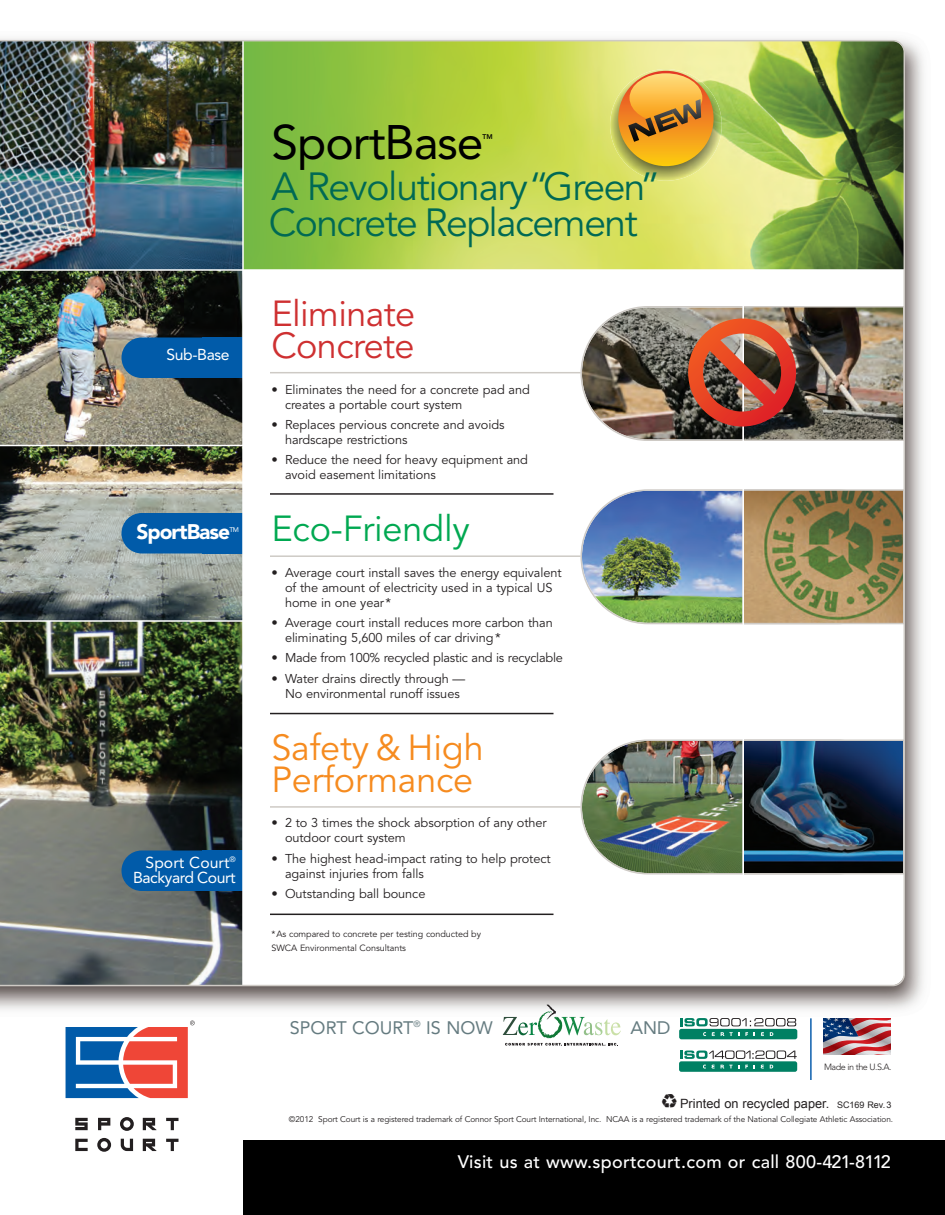
<style>
.page{position:relative;width:945px;height:1215px;background:#fff}
.page>*{position:absolute;margin:0;border:0;box-sizing:border-box;transform-origin:0 0}
.t1{font:48px "Avenir LT";letter-spacing:-.02em;color:#000}
.t2{font:39px/36px "Avenir LT";letter-spacing:-.04em;color:#006954}
.t3{font:36px/32.4px "Avenir LT";letter-spacing:-.005em;color:#f68b1f}
.t4{font:36px/32.4px "Avenir LT";letter-spacing:-.015em;color:#ce3031}
.t5{font:36px "Avenir LT";letter-spacing:-.005em;color:#00a851}
.t6{font:900 21px "Avenir LT";letter-spacing:-.045em;color:#fff}
.t7{font:500 18px "Avenir LT";letter-spacing:.015em;color:#fff}
.t8{font:18px "Avenir LT";color:#657b80}
.t9{font:15.75px/15px "Avenir LT";letter-spacing:-.03em;color:#fff;text-align:right}
.t10{font:12.75px/15px "Avenir LT";letter-spacing:-.005em;color:#231f20}
.t11{font:12.75px "Arial";color:#231f20}
.t12{font:9px/13.5px "Avenir LT";letter-spacing:-.005em;color:#231f20}
.t13{font:300 9px "Avenir LT";letter-spacing:-.05em;color:#231f20}
.t14{font:8.25px "Avenir LT";letter-spacing:-.01em;color:#231f20}
.t15{font:800 6.75px "Avenir LT";color:#000}
.t16{font:6.75px "Avenir LT";color:#fff}
.s1{font-family:"Pictograph One";font-size:19.5px}
.s2{font-size:9px}
</style>
<div class="page">
<img style="left:0;top:38px;width:932px;height:1114px">
<div style="left:821px;top:1061px;width:74px;height:27px;background:#fff"></div>
<svg style="left:824px;top:1018px;width:67px;height:36px;background:#986777"></svg>
<hr style="left:810px;top:1018px;width:2px;height:62px;background:#0d60ae">
<svg style="left:503px;top:1004px;width:118px;height:42px"></svg>
<div style="left:679px;top:1029px;width:118px;height:10px;background:#008063;border-radius:2px"></div>
<svg style="left:712px;top:1032px;width:3px;height:4px"></svg>
<svg style="left:721px;top:1032px;width:18px;height:4px"></svg>
<svg style="left:761px;top:1032px;width:3px;height:4px"></svg>
<svg style="left:680px;top:1018px;width:116px;height:8px"></svg>
<svg style="left:75px;top:1118px;width:13px;height:12px"></svg>
<svg style="left:98px;top:1118px;width:12px;height:12px"></svg>
<svg style="left:166px;top:1118px;width:13px;height:12px"></svg>
<svg style="left:120px;top:1117px;width:14px;height:14px"></svg>
<svg style="left:166px;top:1139px;width:13px;height:12px"></svg>
<svg style="left:97px;top:1138px;width:14px;height:14px"></svg>
<svg style="left:121px;top:1139px;width:12px;height:12px"></svg>
<svg style="left:75px;top:1139px;width:13px;height:12px"></svg>
<svg style="left:66px;top:1021px;width:129px;height:77px"></svg>
<svg style="left:143px;top:1118px;width:13px;height:12px"></svg>
<svg style="left:143px;top:1139px;width:13px;height:12px"></svg>
<div style="left:243px;top:1141px;width:702px;height:74px;background:#000"></div>
<div style="left:679px;top:1061px;width:118px;height:11px;background:#008063;border-radius:2px"></div>
<svg style="left:712px;top:1065px;width:3px;height:4px"></svg>
<svg style="left:721px;top:1065px;width:18px;height:4px"></svg>
<svg style="left:761px;top:1065px;width:3px;height:4px"></svg>
<svg style="left:680px;top:1051px;width:117px;height:8px"></svg>
<img style="left:0;top:40px;width:905px;height:946px">
<p class="t9" style="left:167px;top:349px;width:64px">Sub-Base</p>
<h3 class="t6" style="left:136px;top:523px;width:95px">SportBase</h3>
<p class="t16" style="left:229px;top:527px;width:11px">TM</p>
<p class="t9" style="left:133px;top:856px;width:104px">Sport Court<sup>®<br></sup>Backyard Court</p>
<h1 class="t1" style="left:272px;top:123px;width:214px">SportBase</h1>
<p class="t15" style="left:483px;top:134px;width:12px">TM</p>
<h2 class="t2" style="left:269px;top:172px;width:393px">A Revolutionary“Green”<br>Concrete Replacement</h2>
<h3 class="t4" style="left:272px;top:301px;width:145px">Eliminate<br>Concrete</h3>
<p class="t10" style="left:285px;top:383px;width:246px;text-indent:-14px">• Eliminates the need for a concrete pad and creates a portable court system</p>
<p class="t10" style="left:285px;top:418px;width:221px;text-indent:-14px">• Replaces pervious concrete and avoids hardscape restrictions</p>
<p class="t10" style="left:285px;top:454px;width:245px;text-indent:-14px">• Reduce the need for heavy equipment and avoid easement limitations</p>
<h3 class="t5" style="left:272px;top:516px;width:200px">Eco-Friendly</h3>
<p class="t10" style="left:285px;top:566px;width:278px;text-indent:-14px">• Average court install saves the energy equivalent of the amount of electricity used in a typical US home in one year*</p>
<p class="t10" style="left:285px;top:616px;width:269px;text-indent:-14px">• Average court install reduces more carbon than eliminating 5,600 miles of car driving*</p>
<p class="t10" style="left:271px;top:652px;width:293px">• Made from 100% recycled plastic and is recyclable</p>
<p class="t10" style="left:285px;top:672px;width:182px;text-indent:-14px">• Water drains directly through —<br>No environmental runoff issues</p>
<h3 class="t3" style="left:272px;top:735px;width:214px">Safety &amp; High<br>Performance</h3>
<p class="t10" style="left:285px;top:817px;width:263px;text-indent:-14px">• 2 to 3 times the shock absorption of any other outdoor court system</p>
<p class="t10" style="left:285px;top:852px;width:267px;text-indent:-14px">• The highest head-impact rating to help protect against injuries from falls</p>
<p class="t10" style="left:272px;top:888px;width:155px">• Outstanding ball bounce</p>
<p class="t12" style="left:272px;top:929px;width:211px">*As compared to concrete per testing conducted by<br>SWCA Environmental Consultants</p>
<h3 class="t8" style="left:290px;top:1020px;width:204px">SPORT COURT<sup>®</sup> IS NOW</h3>
<h3 class="t8" style="left:630px;top:1020px;width:42px">AND</h3>
<p class="t13" style="left:824px;top:1063px;width:69px">Made in the U.S.A.</p>
<p class="t11" style="left:661px;top:1095px;width:232px"><span class="s1">T</span> Printed on recycled paper. <span class="s2">SC169 Rev. 3</span></p>
<p class="t14" style="left:289px;top:1116px;width:606px">©2012 Sport Court is a registered trademark of Connor Sport Court International, Inc. NCAA is a registered trademark of the National Collegiate Athletic Association.</p>
<h3 class="t7" style="left:458px;top:1154px;width:435px">Visit us at www.sportcourt.com or call 800-421-8112</h3>
</div>
